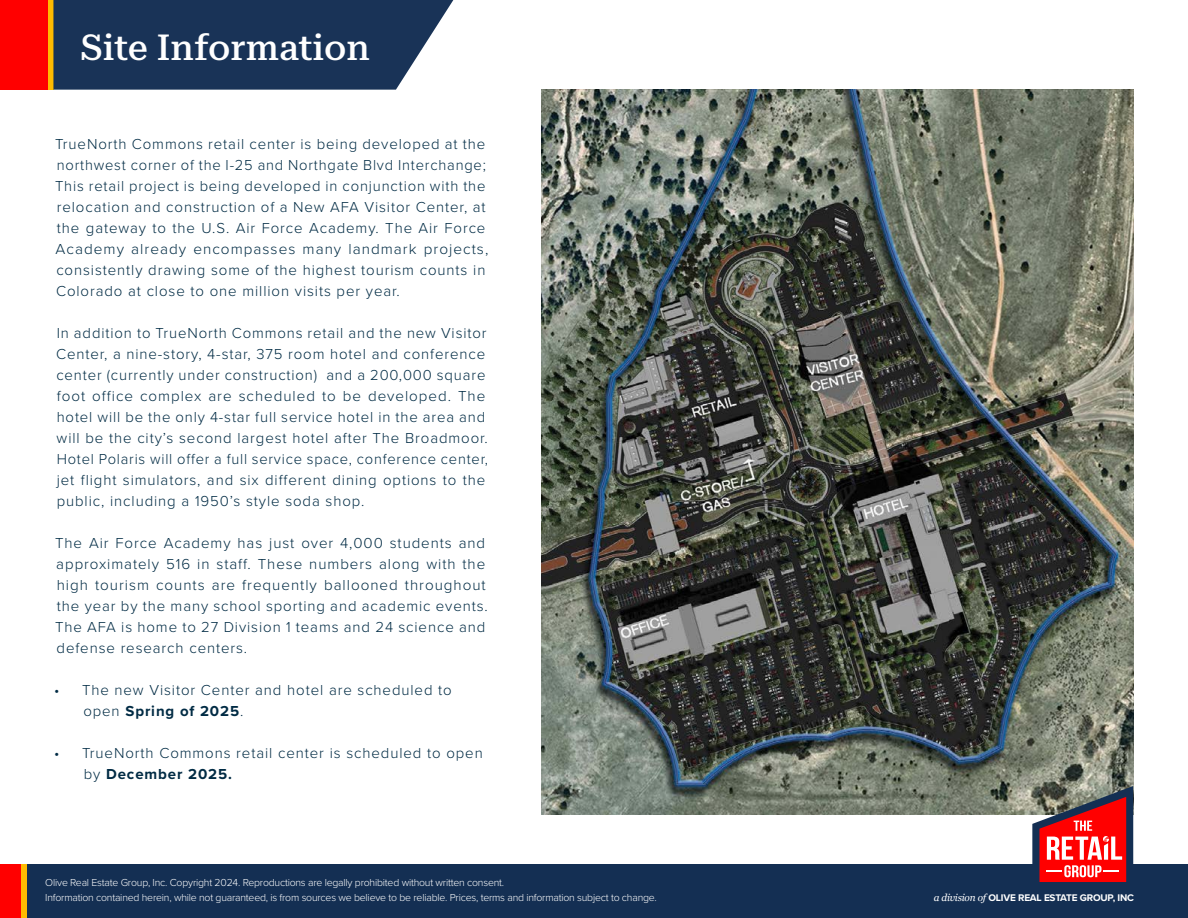
<style>
.page{position:relative;width:1188px;height:918px;background:#fff}
.page>*{position:absolute;margin:0;border:0;box-sizing:border-box;transform-origin:0 0}
.t1{font:35.85px "Roboto Serif 20 pt";color:#fff}
.t2{font:300 15px/21px "Proxima Nova";letter-spacing:.06em;color:#002b44}
.t3{font:300 10.5px/15px "Proxima Nova";letter-spacing:-.02em;color:#fff}
.t4{font:700 10.05px "Proxima Nova";letter-spacing:-.02em;color:#fff}
.s1{font-weight:700}
.s2{font-family:"Georgia";font-weight:400;font-style:italic}
</style>
<div class="page">
<img style="left:542px;top:90px;width:592px;height:724px">
<div style="left:0;top:864px;width:1188px;height:54px;background:#142f53"></div>
<div style="left:0;top:864px;width:27px;height:54px;background:#f00"></div>
<div style="left:21px;top:864px;width:6px;height:54px;background:#fb0"></div>
<svg style="left:1032px;top:786px;width:101px;height:96px;background:#bb4549"></svg>
<div style="left:0;top:0;width:53px;height:90px;background:#f00"></div>
<div style="left:48px;top:0;width:5px;height:90px;background:#fb0"></div>
<svg style="left:53px;top:0;width:401px;height:90px;background:#2a4263"></svg>
<h1 class="t1" style="left:80px;top:19px;width:291px">Site Information</h1>
<p class="t2" style="left:55px;top:132px;width:435px">TrueNorth Commons retail center is being developed at the northwest corner of the I-25 and Northgate Blvd Interchange; This retail project is being developed in conjunction with the relocation and construction of a New AFA Visitor Center, at the gateway to the U.S. Air Force Academy. The Air Force Academy already encompasses many landmark projects, consistently drawing some of the highest tourism counts in Colorado at close to one million visits per year.</p>
<p class="t2" style="left:56px;top:321px;width:434px">In addition to TrueNorth Commons retail and the new Visitor Center, a nine-story, 4-star, 375 room hotel and conference center (currently under construction) and a 200,000 square foot office complex are scheduled to be developed. The hotel will be the only 4-star full service hotel in the area and will be the city’s second largest hotel after The Broadmoor.<br>Hotel Polaris will offer a full service space, conference center, jet flight simulators, and six different dining options to the public, including a 1950’s style soda shop.</p>
<p class="t2" style="left:55px;top:531px;width:434px">The Air Force Academy has just over 4,000 students and approximately 516 in staff. These numbers along with the high tourism counts are frequently ballooned throughout the year by the many school sporting and academic events.<br>The AFA is home to 27 Division 1 teams and 24 science and defense research centers.</p>
<p class="t2" style="left:83px;top:678px;width:370px;text-indent:-29px">• The new Visitor Center and hotel are scheduled to open <span class="s1">Spring of 2025</span>.</p>
<p class="t2" style="left:84px;top:741px;width:401px;text-indent:-30px">• TrueNorth Commons retail center is scheduled to open by <span class="s1">December 2025.</span></p>
<p class="t3" style="left:45px;top:874px;width:613px">Olive Real Estate Group, Inc. Copyright 2024. Reproductions are legally prohibited without written consent.<br>Information contained herein, while not guaranteed, is from sources we believe to be reliable. Prices, terms and information subject to change.</p>
<p class="t4" style="left:934px;top:890px;width:202px"><span class="s2">a division of</span> OLIVE REAL ESTATE GROUP, INC</p>
</div>
